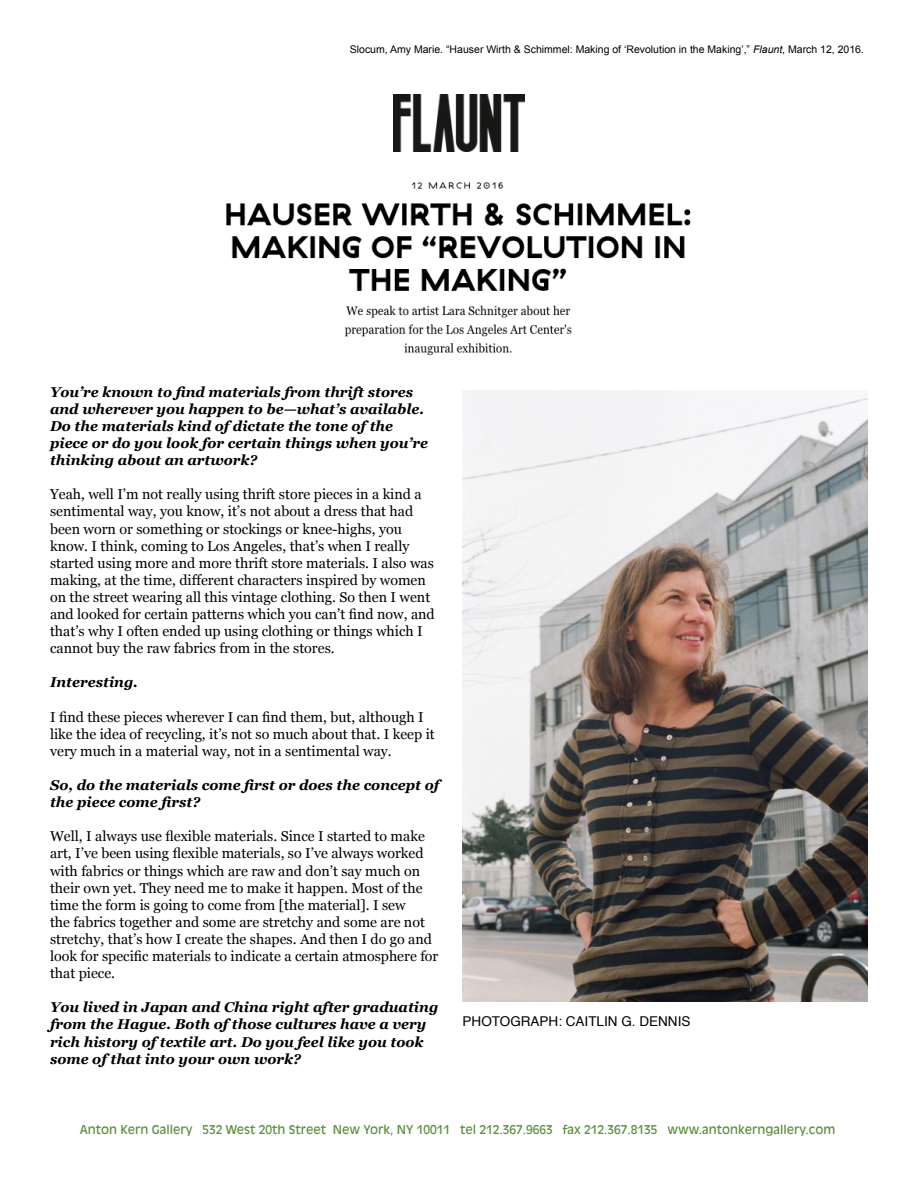
<style>
.page{position:relative;width:918px;height:1188px;background:#fff}
.page>*{position:absolute;margin:0;border:0;box-sizing:border-box;transform-origin:0 0}
.t1{font:14.25px/17.1px "Georgia";color:#000}
.t2{font:italic 700 14.25px/17.1px "Georgia";color:#000}
.t3{font:13.5px "Helvetica";color:#000}
.t4{font:12px "Antique Olive";color:#5c8e3e}
.t5{font:10.5px "Arial";color:#000}
.s1{font-style:italic}
</style>
<div class="page">
<img style="left:393px;top:95px;width:132px;height:56px">
<img style="left:226px;top:182px;width:465px;height:174px">
<img style="left:463px;top:390px;width:405px;height:612px">
<p class="t5" style="left:350px;top:42px;width:516px">Slocum, Amy Marie. “Hauser Wirth &amp; Schimmel: Making of ‘Revolution in the Making’,” <span class="s1">Flaunt</span>, March 12, 2016.</p>
<p class="t2" style="left:50px;top:383px;width:379px">You’re known to find materials from thrift stores and wherever you happen to be—what’s available.<br>Do the materials kind of dictate the tone of the piece or do you look for certain things when you’re thinking about an artwork?</p>
<p class="t1" style="left:50px;top:485px;width:386px">Yeah, well I’m not really using thrift store pieces in a kind a sentimental way, you know, it’s not about a dress that had been worn or something or stockings or knee-highs, you know. I think, coming to Los Angeles, that’s when I really started using more and more thrift store materials. I also was making, at the time, different characters inspired by women on the street wearing all this vintage clothing. So then I went and looked for certain patterns which you can’t find now, and that’s why I often ended up using clothing or things which I cannot buy the raw fabrics from in the stores.</p>
<p class="t2" style="left:50px;top:673px;width:89px">Interesting.</p>
<p class="t1" style="left:50px;top:708px;width:386px">I find these pieces wherever I can find them, but, although I like the idea of recycling, it’s not so much about that. I keep it very much in a material way, not in a sentimental way.</p>
<p class="t2" style="left:50px;top:776px;width:391px">So, do the materials come first or does the concept of the piece come first?</p>
<p class="t1" style="left:50px;top:827px;width:390px">Well, I always use flexible materials. Since I started to make art, I’ve been using flexible materials, so I’ve always worked with fabrics or things which are raw and don’t say much on their own yet. They need me to make it happen. Most of the time the form is going to come from [the material]. I sew<br>the fabrics together and some are stretchy and some are not stretchy, that’s how I create the shapes. And then I do go and look for specific materials to indicate a certain atmosphere for that piece.</p>
<p class="t2" style="left:50px;top:998px;width:390px">You lived in Japan and China right after graduating from the Hague. Both of those cultures have a very rich history of textile art. Do you feel like you took some of that into your own work?</p>
<p class="t3" style="left:463px;top:1011px;width:229px">PHOTOGRAPH: CAITLIN G. DENNIS</p>
<p class="t4" style="left:80px;top:1122px;width:757px">Anton Kern Gallery 532 West 20th Street New York, NY 10011 tel 212.367.9663 fax 212.367.8135 www.antonkerngallery.com</p>
</div>
